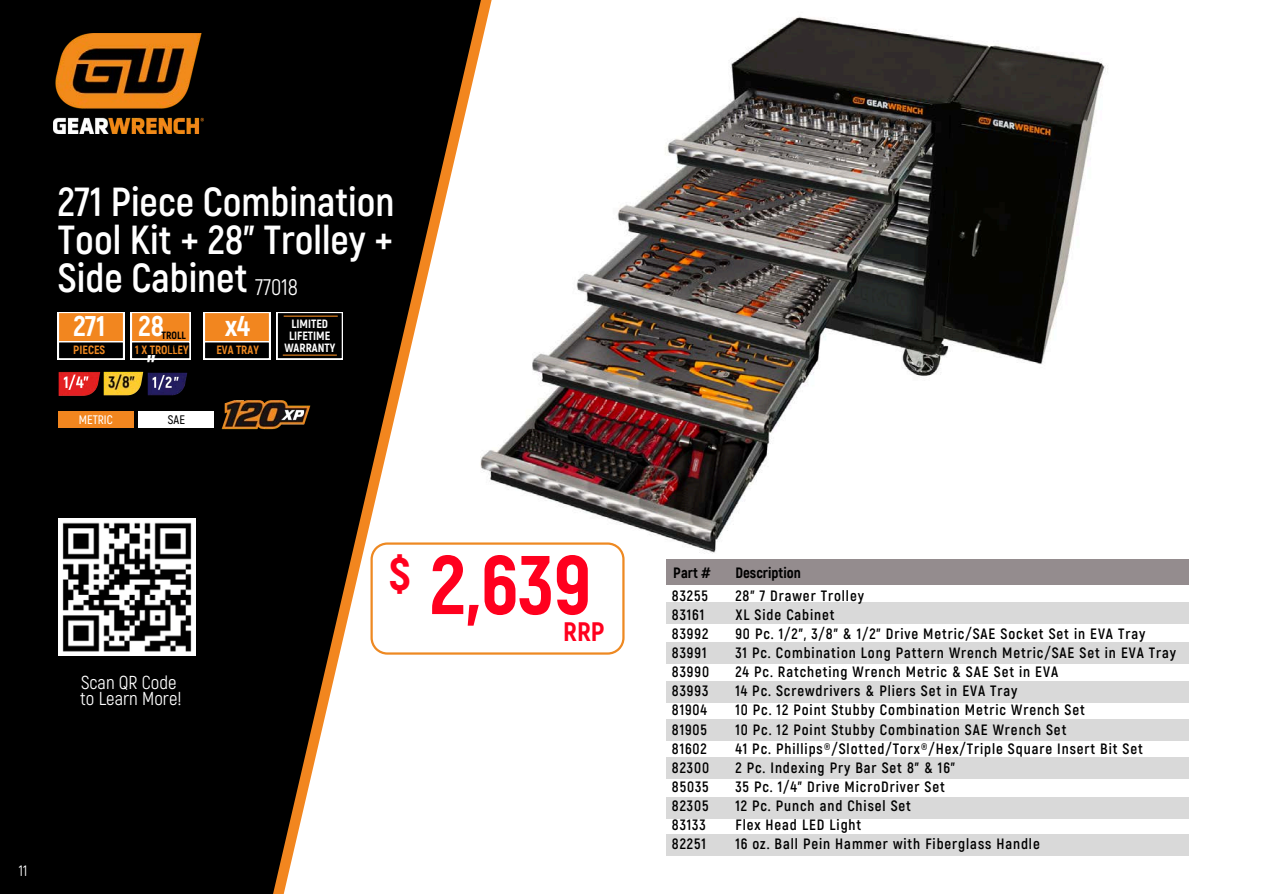
<style>
.page{position:relative;width:1263px;height:894px;background:#fff}
.page>*{position:absolute;margin:0;border:0;box-sizing:border-box;transform-origin:0 0}
.t1{font:800 82.95px "Akrobat";color:#ff001e}
.t2{font:800 45.6px "Akrobat";color:#ff001e}
.t3{font:700 40.5px/38.2px "Akrobat";color:#fff;text-align:justify}
.t4{font:800 28.5px/39.3px "Akrobat";color:#fff}
.t5{font:800 26.7px "Akrobat";color:#ff001e}
.t6{font:22.5px "Akrobat";color:#fff}
.t7{font:18.75px/15.8px "Akrobat";color:#fff}
.t8{font:700 15px "Akrobat";letter-spacing:.06em;color:#000}
.t9{font:800 15px "Akrobat";color:#000}
.t10{font:15px "Akrobat";color:#fff}
.t11{font:600 12.3px "Akrobat";color:#fff}
.t12{font:600 12.3px "Akrobat";color:#000}
.t13{font:800 12px "Akrobat";color:#fff}
.t14{font:800 12px "Akrobat";color:#ee8922}
.t15{font:800 10.5px/14px "Akrobat";color:#000;text-align:center}
</style>
<div class="page">
<img style="left:497px;top:16px;width:609px;height:544px">
<svg style="left:0;top:0;width:488px;height:893px;fill:#000"></svg>
<svg style="left:58px;top:312px;width:66px;height:47px;background:#a5672c"></svg>
<svg style="left:131px;top:312px;width:59px;height:47px;background:#a4662b"></svg>
<svg style="left:204px;top:312px;width:66px;height:47px;background:#a5672c"></svg>
<img style="left:59px;top:371px;width:42px;height:26px">
<img style="left:103px;top:371px;width:41px;height:26px">
<img style="left:147px;top:371px;width:40px;height:26px">
<img style="left:220px;top:397px;width:90px;height:34px">
<div style="left:58px;top:411px;width:76px;height:17px;background:#f2861f"></div>
<div style="left:139px;top:411px;width:75px;height:17px;background:#fff"></div>
<svg style="left:370px;top:542px;width:255px;height:112px"></svg>
<div style="left:667px;top:559px;width:522px;height:25px;background:#948c8e"></div>
<div style="left:667px;top:602px;width:522px;height:22px;background:#d9d9d9"></div>
<div style="left:667px;top:642px;width:522px;height:21px;background:#d9d9d9"></div>
<div style="left:667px;top:681px;width:522px;height:21px;background:#d9d9d9"></div>
<div style="left:667px;top:719px;width:522px;height:21px;background:#d9d9d9"></div>
<div style="left:667px;top:757px;width:522px;height:21px;background:#d9d9d9"></div>
<div style="left:667px;top:796px;width:522px;height:22px;background:#d9d9d9"></div>
<div style="left:667px;top:834px;width:522px;height:21px;background:#d9d9d9"></div>
<svg style="left:277px;top:312px;width:66px;height:47px;background:#191614"></svg>
<hr style="left:284px;top:315px;width:54px;height:1px;background:#ee8922">
<hr style="left:283px;top:354px;width:54px;height:1px;background:#ee8922">
<img style="left:59px;top:518px;width:136px;height:136px">
<img style="left:53px;top:34px;width:151px;height:100px">
<p class="t3" style="left:58px;top:180px;width:338px">271 Piece Combination Tool Kit + 28” Trolley + Side Cabinet</p>
<p class="t6" style="left:255px;top:272px;width:44px">77018</p>
<h2 class="t4" style="left:73px;top:305px;width:33px">271</h2>
<h5 class="t14" style="left:73px;top:342px;width:34px">PIECES</h5>
<h4 class="t4" style="left:139px;top:305px;width:27px">28 "</h4>
<h4 class="t15" style="left:162px;top:327px;width:26px">TROLL<br>EY</h4>
<p class="t14" style="left:135px;top:342px;width:55px">1 X TROLLEY</p>
<p class="t11" style="left:79px;top:411px;width:36px">METRIC</p>
<p class="t12" style="left:168px;top:411px;width:19px">SAE</p>
<p class="t4" style="left:225px;top:305px;width:26px">x4</p>
<p class="t14" style="left:216px;top:342px;width:44px">EVA TRAY</p>
<p class="t13" style="left:291px;top:315px;width:38px">LIMITED</p>
<p class="t13" style="left:289px;top:327px;width:43px">LIFETIME</p>
<p class="t13" style="left:284px;top:339px;width:52px">WARRANTY</p>
<h6 class="t7" style="left:80px;top:673px;width:103px">Scan QR Code to Learn More!</h6>
<p class="t2" style="left:389px;top:544px;width:23px">$</p>
<h1 class="t1" style="left:430px;top:531px;width:163px">2,639</h1>
<h3 class="t5" style="left:563px;top:614px;width:43px">RRP</h3>
<p class="t10" style="left:19px;top:860px;width:10px">11</p>
<p class="t9" style="left:673px;top:562px;width:39px">Part #</p>
<p class="t9" style="left:735px;top:562px;width:67px">Description</p>
<p class="t8" style="left:672px;top:585px;width:38px">83255</p>
<p class="t8" style="left:672px;top:604px;width:34px">83161</p>
<p class="t8" style="left:672px;top:623px;width:38px">83992</p>
<p class="t8" style="left:672px;top:642px;width:36px">83991</p>
<p class="t8" style="left:672px;top:662px;width:39px">83990</p>
<p class="t8" style="left:672px;top:681px;width:38px">83993</p>
<p class="t8" style="left:672px;top:700px;width:37px">81904</p>
<p class="t8" style="left:672px;top:719px;width:37px">81905</p>
<p class="t8" style="left:672px;top:738px;width:37px">81602</p>
<p class="t8" style="left:672px;top:757px;width:39px">82300</p>
<p class="t8" style="left:672px;top:776px;width:38px">85035</p>
<p class="t8" style="left:672px;top:795px;width:38px">82305</p>
<p class="t8" style="left:672px;top:815px;width:35px">83133</p>
<p class="t8" style="left:672px;top:834px;width:36px">82251</p>
<p class="t8" style="left:735px;top:585px;width:130px">28" 7 Drawer Trolley</p>
<p class="t8" style="left:735px;top:604px;width:101px">XL Side Cabinet</p>
<p class="t8" style="left:735px;top:623px;width:411px">90 Pc. 1/2", 3/8" &amp; 1/2" Drive Metric/SAE Socket Set in EVA Tray</p>
<p class="t8" style="left:735px;top:642px;width:442px">31 Pc. Combination Long Pattern Wrench Metric/SAE Set in EVA Tray</p>
<p class="t8" style="left:735px;top:662px;width:324px">24 Pc. Ratcheting Wrench Metric &amp; SAE Set in EVA</p>
<p class="t8" style="left:735px;top:681px;width:284px">14 Pc. Screwdrivers &amp; Pliers Set in EVA Tray</p>
<p class="t8" style="left:735px;top:700px;width:351px">10 Pc. 12 Point Stubby Combination Metric Wrench Set</p>
<p class="t8" style="left:735px;top:719px;width:332px">10 Pc. 12 Point Stubby Combination SAE Wrench Set</p>
<p class="t8" style="left:735px;top:738px;width:409px">41 Pc. Phillips®/Slotted/Torx®/Hex/Triple Square Insert Bit Set</p>
<p class="t8" style="left:735px;top:757px;width:221px">2 Pc. Indexing Pry Bar Set 8" &amp; 16"</p>
<p class="t8" style="left:735px;top:776px;width:211px">35 Pc. 1/4" Drive MicroDriver Set</p>
<p class="t8" style="left:735px;top:795px;width:177px">12 Pc. Punch and Chisel Set</p>
<p class="t8" style="left:735px;top:815px;width:127px">Flex Head LED Light</p>
<p class="t8" style="left:735px;top:834px;width:306px">16 oz. Ball Pein Hammer with Fiberglass Handle</p>
</div>
